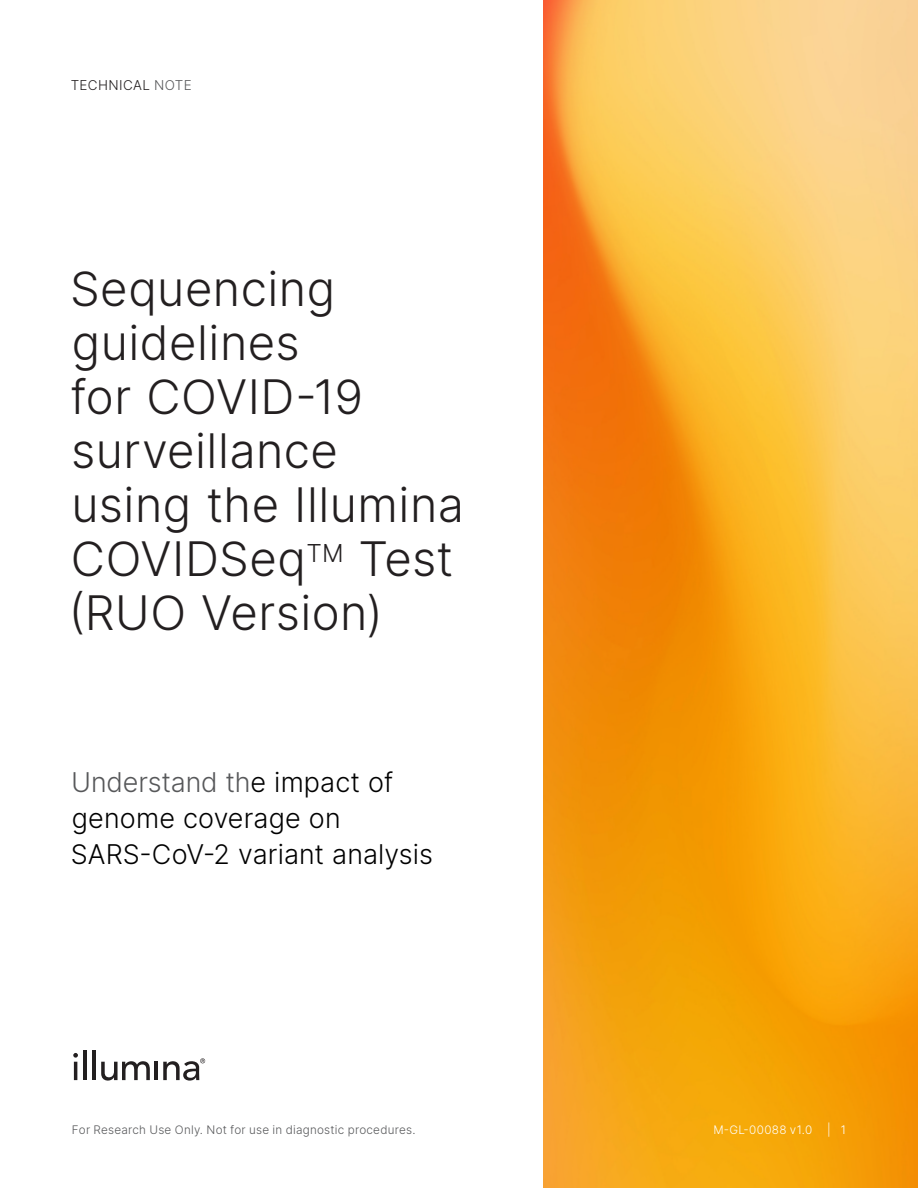
<style>
.page{position:relative;width:918px;height:1188px;background:#fff}
.page>*{position:absolute;margin:0;border:0;box-sizing:border-box;transform-origin:0 0}
.Title{font:300 47.25px/54px "Inter";letter-spacing:.01em;color:#231f20}
.Subtitle{font:300 27px/36px "Inter";color:#000}
.zz_Document_Type___S{font:300 13.5px "Inter";letter-spacing:.03em;color:#231f20}
.zz_For_Research_Only{font:300 11.7px "Inter";letter-spacing:.02em;color:#57585a}
.zz_Pub_Number{font:300 11.7px "Inter";letter-spacing:.03em;color:#fff}
.s1{color:#57585a}
</style>
<div class="page">
<img style="left:543px;top:0;width:375px;height:1188px">
<hr style="left:74px;top:1062px;width:3px;height:18px;background:#231f20">
<hr style="left:83px;top:1051px;width:4px;height:29px;background:#231f20">
<hr style="left:93px;top:1051px;width:3px;height:29px;background:#231f20">
<svg style="left:101px;top:1061px;width:49px;height:20px"></svg>
<hr style="left:155px;top:1062px;width:3px;height:18px;background:#231f20">
<svg style="left:73px;top:1053px;width:5px;height:5px"></svg>
<svg style="left:163px;top:1058px;width:42px;height:23px"></svg>
<p class="zz_Document_Type___S" style="left:71px;top:76px;width:122px">TECHNICAL <span class="s1">NOTE</span></p>
<p class="Title" style="left:69px;top:261px;width:397px">Sequencing guidelines<br>for COVID-19 surveillance using the Illumina<br>COVIDSeq<sup>TM</sup> Test (RUO Version)</p>
<p class="Subtitle" style="left:71px;top:764px;width:364px"><span class="s1">Understand th</span>e impact of genome coverage on<br>SARS-CoV-2 variant analysis</p>
<p class="zz_For_Research_Only" style="left:72px;top:1121px;width:345px">For Research Use Only. Not for use in diagnostic procedures.</p>
<p class="zz_Pub_Number" style="left:713px;top:1121px;width:101px">M-GL-00088 v1.0</p>
<p class="zz_Pub_Number" style="left:827px;top:1121px;width:20px">| 1</p>
</div>
